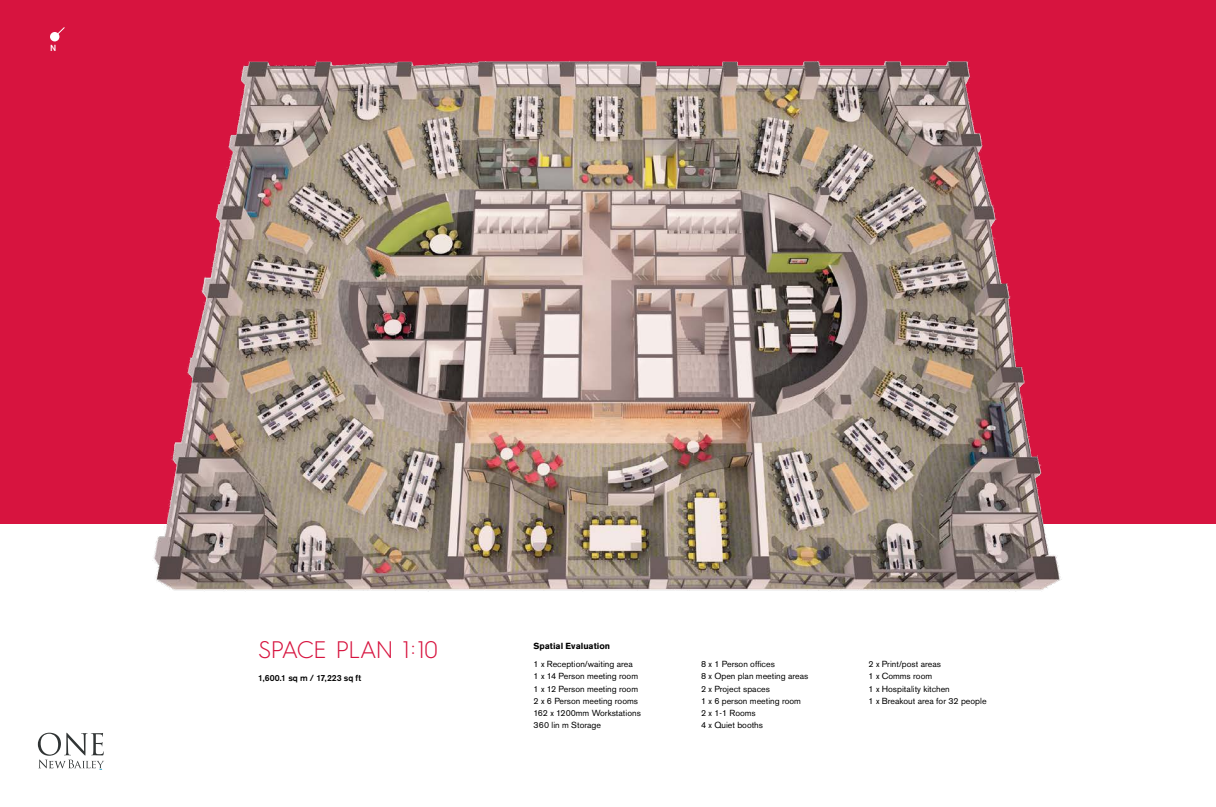
<style>
.page{position:relative;width:1216px;height:807px;background:#fff}
.page>*{position:absolute;margin:0;border:0;box-sizing:border-box;transform-origin:0 0}
.t1{font:300 23.97px "Hurme Geometric Sans 4";letter-spacing:-.03em;color:#d7143f}
.t2{font:8.75px/12.2px "Akzidenz Grotesk BE";color:#000}
.t3{font:500 8.75px "Akzidenz Grotesk BE";color:#000}
.t4{font:700 8.75px "Akzidenz Grotesk BE";color:#000}
.t5{font:500 8.75px "Akzidenz Grotesk BE";color:#fff}
</style>
<div class="page">
<div style="left:0;top:0;width:1215px;height:523px;background:#d7143f"></div>
<svg style="left:38px;top:732px;width:66px;height:37px"></svg>
<div style="left:50px;top:32px;width:9px;height:9px;background:#fff;border-radius:50%"></div>
<svg style="left:53px;top:27px;width:12px;height:11px"></svg>
<img style="left:148px;top:60px;width:919px;height:532px">
<p class="t5" style="left:50px;top:43px;width:8px">N</p>
<h1 class="t1" style="left:258px;top:633px;width:181px">SPACE PLAN 1:10</h1>
<p class="t3" style="left:258px;top:672px;width:105px">1,600.1 sq m / 17,223 sq ft</p>
<p class="t4" style="left:533px;top:640px;width:78px">Spatial Evaluation</p>
<p class="t2" style="left:533px;top:657px;width:109px">1 x Reception/waiting area<br>1 x 14 Person meeting room<br>1 x 12 Person meeting room<br>2 x 6 Person meeting rooms<br>162 x 1200mm Workstations<br>360 lin m Storage</p>
<p class="t2" style="left:701px;top:657px;width:109px">8 x 1 Person offices<br>8 x Open plan meeting areas<br>2 x Project spaces<br>1 x 6 person meeting room<br>2 x 1-1 Rooms<br>4 x Quiet booths</p>
<p class="t2" style="left:868px;top:657px;width:119px">2 x Print/post areas<br>1 x Comms room<br>1 x Hospitality kitchen<br>1 x Breakout area for 32 people</p>
</div>
